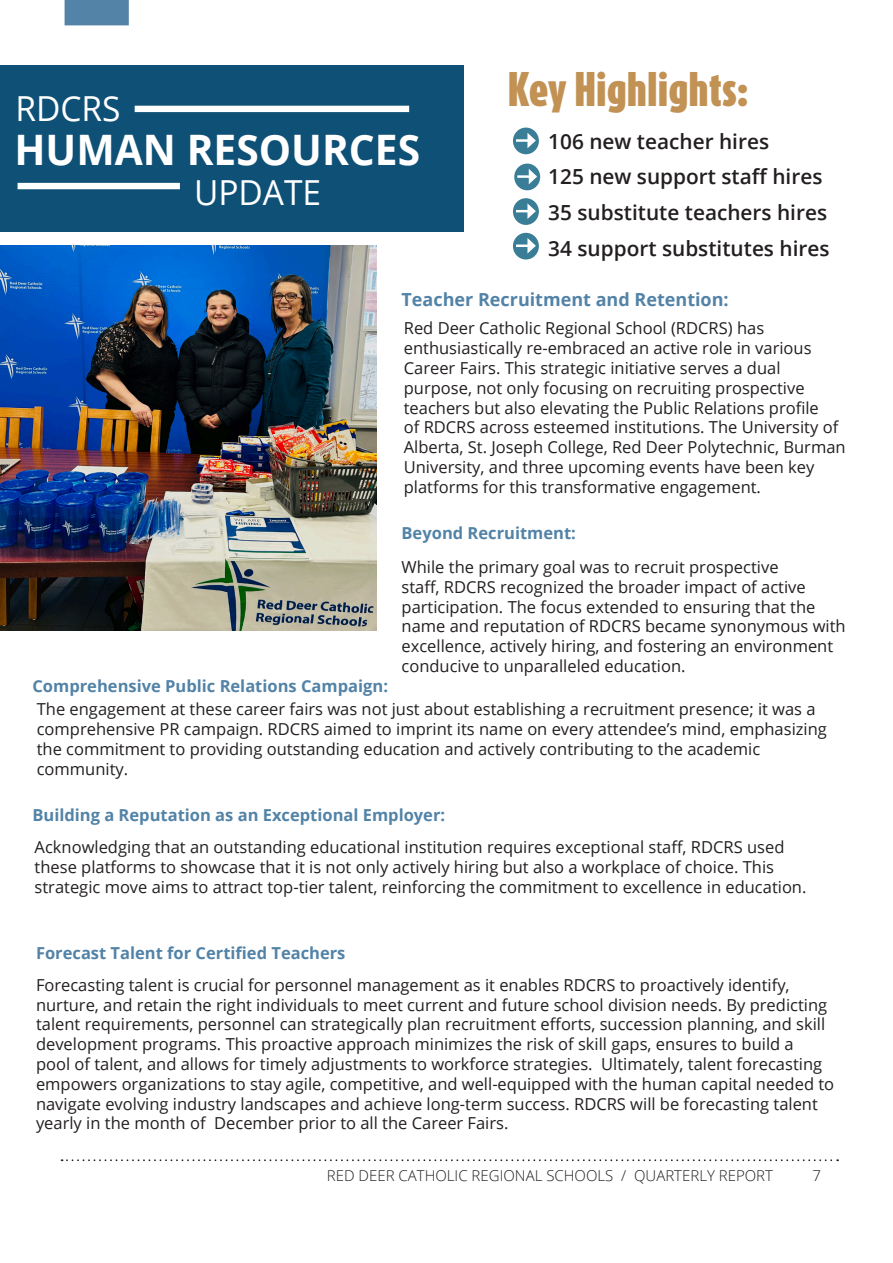
<style>
.page{position:relative;width:893px;height:1263px;background:#fff}
.page>*{position:absolute;margin:0;border:0;box-sizing:border-box;transform-origin:0 0}
.Body_copy{font:700 42px "Open Sans";color:#fff}
.Page_Section_Title_-_Bold_White{font:900 40.5px "Dax Compact Pro";color:#c29255}
.Body_copy-2{font:34.5px "Open Sans";color:#fff}
.Page_Section_Title_-_Black{font:600 20.85px "Open Sans";color:#231f20}
.Page_Section_Title_-_Black-2{font:700 18px "Open Sans";color:#5283a7}
.Page_Section_Title_-_Black-3{font:16.5px/19.8px "Open Sans";color:#231f20}
.Page_Section_Title_-_Black-4{font:700 16.5px "Open Sans";color:#5283a7}
.Page_Section_Title_-_Black-5{font:300 15px "Open Sans";color:#231f20}
.Table_of_Contents_Numbers{font:300 15px "Open Sans";color:#231f20}
</style>
<div class="page">
<div style="left:65px;top:0;width:64px;height:25px;background:#5383a7"></div>
<svg style="left:62px;top:1159px;width:776px;height:2px"></svg>
<div style="left:0;top:65px;width:464px;height:167px;background:#0f5176"></div>
<div style="left:18px;top:183px;width:162px;height:6px;background:#fff"></div>
<div style="left:135px;top:106px;width:274px;height:6px;background:#fff"></div>
<div style="left:513px;top:128px;width:26px;height:26px;background:#3a7d97;border-radius:50%"></div>
<hr style="left:516px;top:139px;width:14px;height:3px;background:#fff">
<svg style="left:527px;top:133px;width:9px;height:15px"></svg>
<div style="left:514px;top:164px;width:26px;height:26px;background:#3a7d97;border-radius:50%"></div>
<hr style="left:517px;top:175px;width:14px;height:3px;background:#fff">
<svg style="left:529px;top:169px;width:8px;height:15px"></svg>
<div style="left:513px;top:198px;width:26px;height:27px;background:#3a7d97;border-radius:50%"></div>
<svg style="left:516px;top:203px;width:20px;height:16px"></svg>
<div style="left:513px;top:233px;width:26px;height:26px;background:#3a7d97;border-radius:50%"></div>
<svg style="left:516px;top:238px;width:20px;height:16px"></svg>
<img style="left:0;top:245px;width:377px;height:385px">
<p class="Body_copy-2" style="left:15px;top:84px;width:107px">RDCRS</p>
<p class="Body_copy" style="left:14px;top:120px;width:407px">HUMAN RESOURCES</p>
<p class="Body_copy-2" style="left:194px;top:169px;width:129px">UPDATE</p>
<p class="Page_Section_Title_-_Bold_White" style="left:508px;top:61px;width:242px">Key Highlights:</p>
<p class="Page_Section_Title_-_Black" style="left:548px;top:127px;width:222px">106 new teacher hires</p>
<p class="Page_Section_Title_-_Black" style="left:548px;top:163px;width:276px">125 new support staff hires</p>
<p class="Page_Section_Title_-_Black" style="left:548px;top:198px;width:280px">35 substitute teachers hires</p>
<p class="Page_Section_Title_-_Black" style="left:548px;top:234px;width:283px">34 support substitutes hires</p>
<p class="Page_Section_Title_-_Black-2" style="left:402px;top:287px;width:329px">Teacher Recruitment and Retention:</p>
<p class="Page_Section_Title_-_Black-3" style="left:404px;top:318px;width:443px">Red Deer Catholic Regional School (RDCRS) has enthusiastically re-embraced an active role in various Career Fairs. This strategic initiative serves a dual purpose, not only focusing on recruiting prospective teachers but also elevating the Public Relations profile<br>of RDCRS across esteemed institutions. The University of Alberta, St. Joseph College, Red Deer Polytechnic, Burman University, and three upcoming events have been key platforms for this transformative engagement.</p>
<p class="Page_Section_Title_-_Black-4" style="left:402px;top:521px;width:176px">Beyond Recruitment:</p>
<p class="Page_Section_Title_-_Black-3" style="left:402px;top:557px;width:446px">While the primary goal was to recruit prospective<br>staff, RDCRS recognized the broader impact of active participation. The focus extended to ensuring that the name and reputation of RDCRS became synonymous with excellence, actively hiring, and fostering an environment conducive to unparalleled education.</p>
<p class="Page_Section_Title_-_Black-3" style="left:37px;top:699px;width:792px">The engagement at these career fairs was not just about establishing a recruitment presence; it was a comprehensive PR campaign. RDCRS aimed to imprint its name on every attendee’s mind, emphasizing the commitment to providing outstanding education and actively contributing to the academic community.</p>
<p class="Page_Section_Title_-_Black-4" style="left:32px;top:803px;width:414px">Building a Reputation as an Exceptional Employer:</p>
<p class="Page_Section_Title_-_Black-3" style="left:35px;top:837px;width:773px">Acknowledging that an outstanding educational institution requires exceptional staff, RDCRS used these platforms to showcase that it is not only actively hiring but also a workplace of choice. This strategic move aims to attract top-tier talent, reinforcing the commitment to excellence in education.</p>
<p class="Page_Section_Title_-_Black-4" style="left:32px;top:674px;width:357px">Comprehensive Public Relations Campaign:</p>
<p class="Page_Section_Title_-_Black-4" style="left:36px;top:941px;width:311px">Forecast Talent for Certified Teachers</p>
<p class="Page_Section_Title_-_Black-3" style="left:36px;top:974px;width:800px">Forecasting talent is crucial for personnel management as it enables RDCRS to proactively identify, nurture, and retain the right individuals to meet current and future school division needs. By predicting talent requirements, personnel can strategically plan recruitment efforts, succession planning, and skill development programs. This proactive approach minimizes the risk of skill gaps, ensures to build a<br>pool of talent, and allows for timely adjustments to workforce strategies. Ultimately, talent forecasting empowers organizations to stay agile, competitive, and well-equipped with the human capital needed to navigate evolving industry landscapes and achieve long-term success. RDCRS will be forecasting talent yearly in the month of December prior to all the Career Fairs.</p>
<p class="Page_Section_Title_-_Black-5" style="left:327px;top:1165px;width:448px">RED DEER CATHOLIC REGIONAL SCHOOLS / QUARTERLY REPORT</p>
<p class="Table_of_Contents_Numbers" style="left:812px;top:1165px;width:10px">7</p>
</div>
